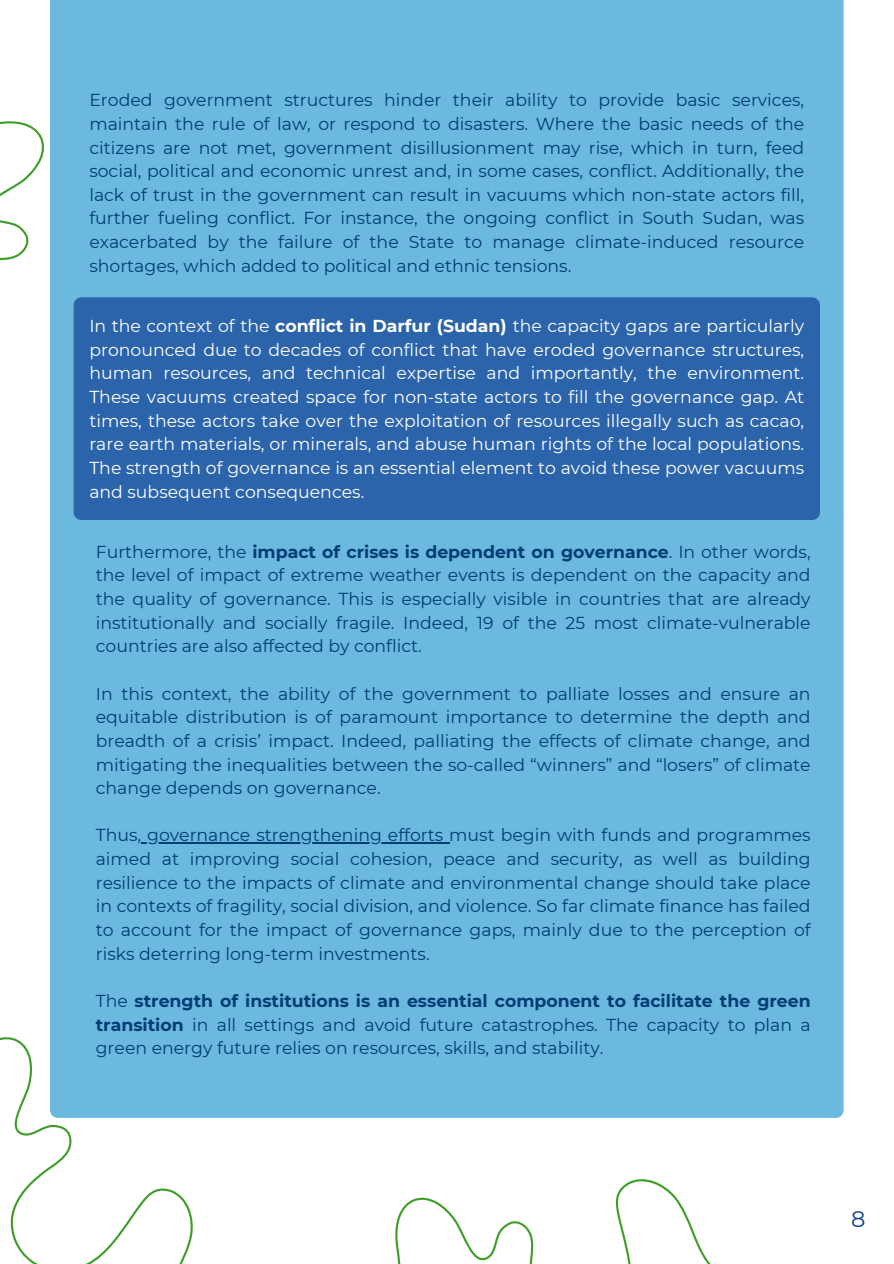
<style>
.page{position:relative;width:894px;height:1264px;background:#fff}
.page>*{position:absolute;margin:0;border:0;box-sizing:border-box;transform-origin:0 0}
.t1{font:22.5px "Montserrat";color:#0e3f96}
.t2{font:17.25px/23.7px "Montserrat";color:#003d74;text-align:justify}
.t3{font:17.25px/23.7px "Montserrat";color:#fff;text-align:justify}
.t4{font:700 17.25px "Montserrat";color:#003d74}
.s1{font-weight:700}
.s2{font-weight:400}
</style>
<div class="page">
<div style="left:50px;top:0;width:793px;height:1117px;background:#6bb9df"></div>
<div style="left:74px;top:297px;width:745px;height:223px;background:#2b64ab;border-radius:8px"></div>
<hr style="left:141px;top:842px;width:308px;height:1px;background:#003d74">
<svg style="left:0;top:78px;width:103px;height:224px"></svg>
<svg style="left:0;top:998px;width:228px;height:265px"></svg>
<svg style="left:352px;top:1031px;width:420px;height:232px"></svg>
<h1 class="t2" style="left:89px;top:88px;width:716px">Eroded government structures hinder their ability to provide basic services, maintain the rule of law, or respond to disasters. Where the basic needs of the citizens are not met, government disillusionment may rise, which in turn, feed social, political and economic unrest and, in some cases, conflict. Additionally, the lack of trust in the government can result in vacuums which non-state actors fill, further fueling conflict. For instance, the ongoing conflict in South Sudan, was exacerbated by the failure of the State to manage climate-induced resource shortages, which added to political and ethnic tensions.</h1>
<h1 class="t3" style="left:89px;top:314px;width:716px">In the context of the <span class="s1">conflict in Darfur (Sudan)</span> the capacity gaps are particularly pronounced due to decades of conflict that have eroded governance structures, human resources, and technical expertise and importantly, the environment.<br>These vacuums created space for non-state actors to fill the governance gap. At times, these actors take over the exploitation of resources illegally such as cacao, rare earth materials, or minerals, and abuse human rights of the local populations.<br>The strength of governance is an essential element to avoid these power vacuums and subsequent consequences.</h1>
<h1 class="t2" style="left:96px;top:539px;width:716px">Furthermore, the <span class="s1">impact of crises is dependent on governance</span>. In other words, the level of impact of extreme weather events is dependent on the capacity and the quality of governance. This is especially visible in countries that are already institutionally and socially fragile. Indeed, 19 of the 25 most climate-vulnerable countries are also affected by conflict.</h1>
<h1 class="t2" style="left:96px;top:681px;width:716px">In this context, the ability of the government to palliate losses and ensure an equitable distribution is of paramount importance to determine the depth and breadth of a crisis’ impact. Indeed, palliating the effects of climate change, and mitigating the inequalities between the so-called “winners” and “losers” of climate change depends on governance.</h1>
<h1 class="t2" style="left:96px;top:823px;width:716px">Thus, governance strengthening efforts must begin with funds and programmes</h1>
<p class="t2" style="left:96px;top:847px;width:716px">aimed at improving social cohesion, peace and security, as well as building resilience to the impacts of climate and environmental change should take place in contexts of fragility, social division, and violence. So far climate finance has failed to account for the impact of governance gaps, mainly due to the perception of risks deterring long-term investments.</p>
<p class="t4" style="left:96px;top:990px;width:716px"><span class="s2">The</span> strength of institutions is an essential component to facilitate the green</p>
<p class="t2" style="left:96px;top:1012px;width:716px"><span class="s1">transition</span> in all settings and avoid future catastrophes. The capacity to plan a green energy future relies on resources, skills, and stability.</p>
<h1 class="t1" style="left:851px;top:1205px;width:16px">8</h1>
</div>
